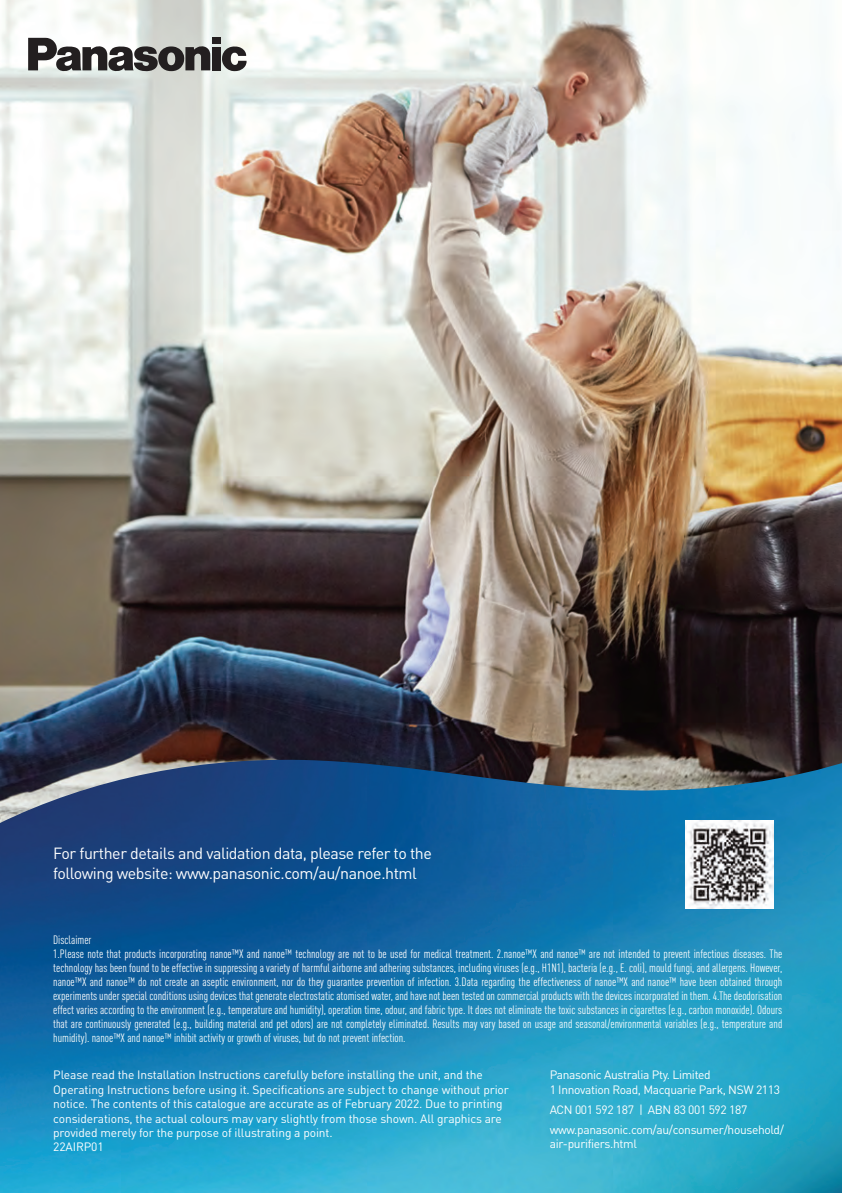
<style>
.page{position:relative;width:842px;height:1193px;background:#fff}
.page>*{position:absolute;margin:0;border:0;box-sizing:border-box;transform-origin:0 0}
.t1{font:16px/20px "DINOT";letter-spacing:-.03em;color:#fff}
.t2{font:condensed 12px/14px "DINOT";color:#fff}
.t3{font:12px/14.4px "DINOT";letter-spacing:-.01em;color:#fff}
.t4{font:12px/14.4px "DINOT";letter-spacing:-.03em;color:#fff}
</style>
<div class="page">
<img style="left:0;top:0;width:841px;height:757px">
<svg style="left:222px;top:46px;width:25px;height:25px"></svg>
<div style="left:212px;top:38px;width:9px;height:6px;background:#231f20"></div>
<div style="left:212px;top:47px;width:9px;height:23px;background:#231f20"></div>
<svg style="left:28px;top:38px;width:182px;height:33px"></svg>
<img style="left:0;top:757px;width:841px;height:435px">
<img style="left:685px;top:820px;width:88px;height:88px">
<svg style="left:837px;top:0;width:4px;height:3px"></svg>
<h1 class="t1" style="left:53px;top:842px;width:380px">For further details and validation data, please refer to the following website: www.panasonic.com/au/nanoe.html</h1>
<p class="t2" style="left:53px;top:932px;width:730px">Disclaimer<br>1.Please note that products incorporating nanoe™X and nanoe™ technology are not to be used for medical treatment. 2.nanoe™X and nanoe™ are not intended to prevent infectious diseases. The technology has been found to be effective in suppressing a variety of harmful airborne and adhering substances, including viruses (e.g., H1N1), bacteria (e.g., E. coli), mould fungi, and allergens. However, nanoe™X and nanoe™ do not create an aseptic environment, nor do they guarantee prevention of infection. 3.Data regarding the effectiveness of nanoe™X and nanoe™ have been obtained through experiments under special conditions using devices that generate electrostatic atomised water, and have not been tested on commercial products with the devices incorporated in them. 4.The deodorisation effect varies according to the environment (e.g., temperature and humidity), operation time, odour, and fabric type. It does not eliminate the toxic substances in cigarettes (e.g., carbon monoxide). Odours that are continuously generated (e.g., building material and pet odors) are not completely eliminated. Results may vary based on usage and seasonal/environmental variables (e.g., temperature and humidity). nanoe™X and nanoe™ inhibit activity or growth of viruses, but do not prevent infection.</p>
<p class="t4" style="left:549px;top:1067px;width:232px">Panasonic Australia Pty. Limited<br>1 Innovation Road, Macquarie Park, NSW 2113</p>
<p class="t4" style="left:549px;top:1099px;width:236px;line-height:20px">ACN 001 592 187 | ABN 83 001 592 187 www.panasonic.com/au/consumer/household/</p>
<p class="t4" style="left:549px;top:1136px;width:89px">air-purifiers.html</p>
<p class="t3" style="left:53px;top:1067px;width:457px">Please read the Installation Instructions carefully before installing the unit, and the Operating Instructions before using it. Specifications are subject to change without prior notice. The contents of this catalogue are accurate as of February 2022. Due to printing considerations, the actual colours may vary slightly from those shown. All graphics are provided merely for the purpose of illustrating a point.<br>22AIRP01</p>
</div>
